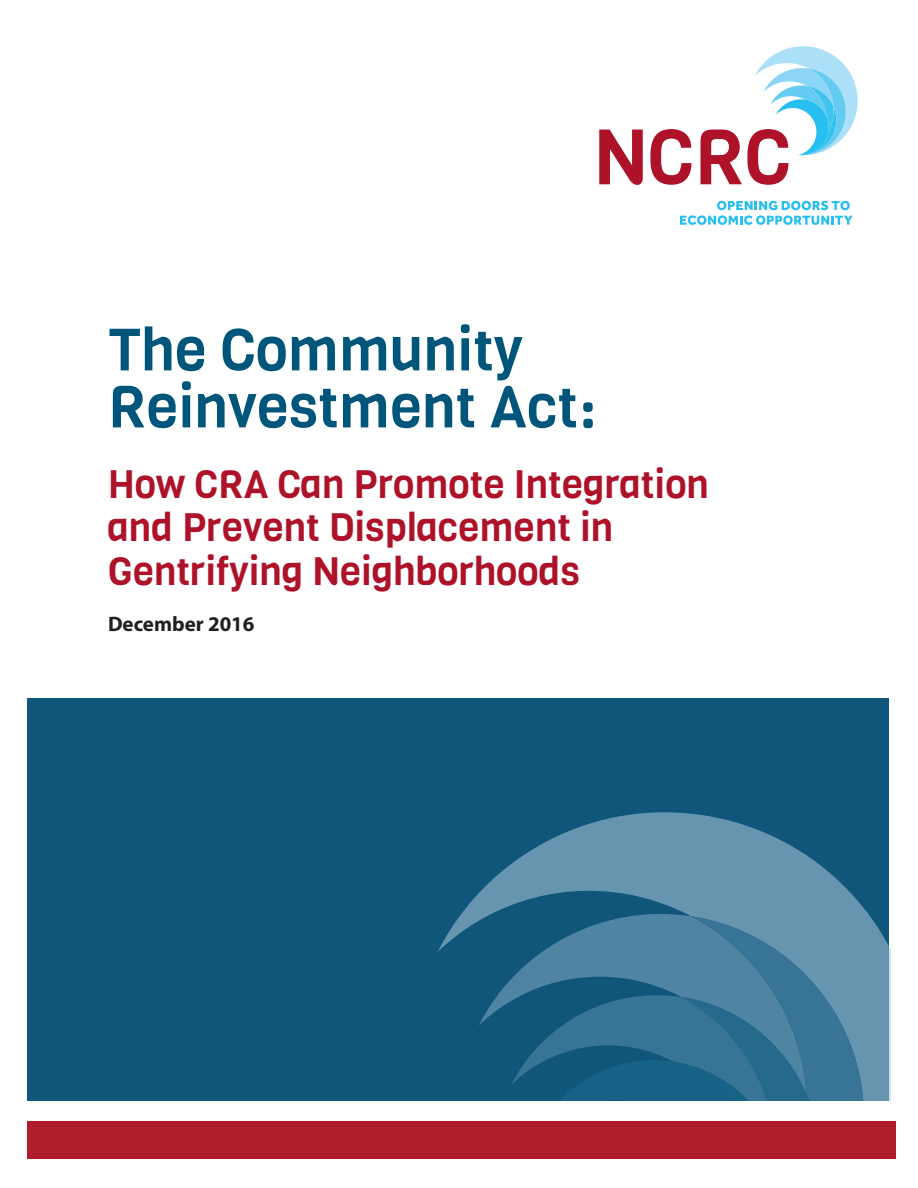
<style>
.page{position:relative;width:918px;height:1188px;background:#fff}
.page>*{position:absolute;margin:0;border:0;box-sizing:border-box;transform-origin:0 0}
.New_Section{font:58.5px/57px "Viga";color:#00567a}
.COVER_sub_red{font:39px/43.5px "Viga";color:#ae1229}
.copy{font:700 21px "Myriad Pro";color:#231f20}
</style>
<div class="page">
<svg style="left:680px;top:201px;width:173px;height:24px"></svg>
<svg style="left:599px;top:130px;width:44px;height:55px"></svg>
<svg style="left:650px;top:129px;width:41px;height:56px"></svg>
<svg style="left:701px;top:46px;width:157px;height:139px"></svg>
<div style="left:27px;top:698px;width:862px;height:458px;background:#10567b"></div>
<svg style="left:438px;top:812px;width:452px;height:289px"></svg>
<svg style="left:479px;top:903px;width:328px;height:191px"></svg>
<svg style="left:642px;top:916px;width:238px;height:185px;background:#5587a5"></svg>
<svg style="left:511px;top:986px;width:312px;height:115px"></svg>
<div style="left:27px;top:1113px;width:869px;height:45px;background:#ad1e2a"></div>
<div style="left:0;top:1101px;width:918px;height:19px;background:#fff"></div>
<p class="New_Section" style="left:108px;top:322px;width:490px">The Community<br>Reinvestment Act:</p>
<p class="COVER_sub_red" style="left:108px;top:463px;width:602px">How CRA Can Promote Integration and Prevent Displacement in<br>Gentrifying Neighborhoods</p>
<p class="copy" style="left:108px;top:611px;width:148px">December 2016</p>
</div>
